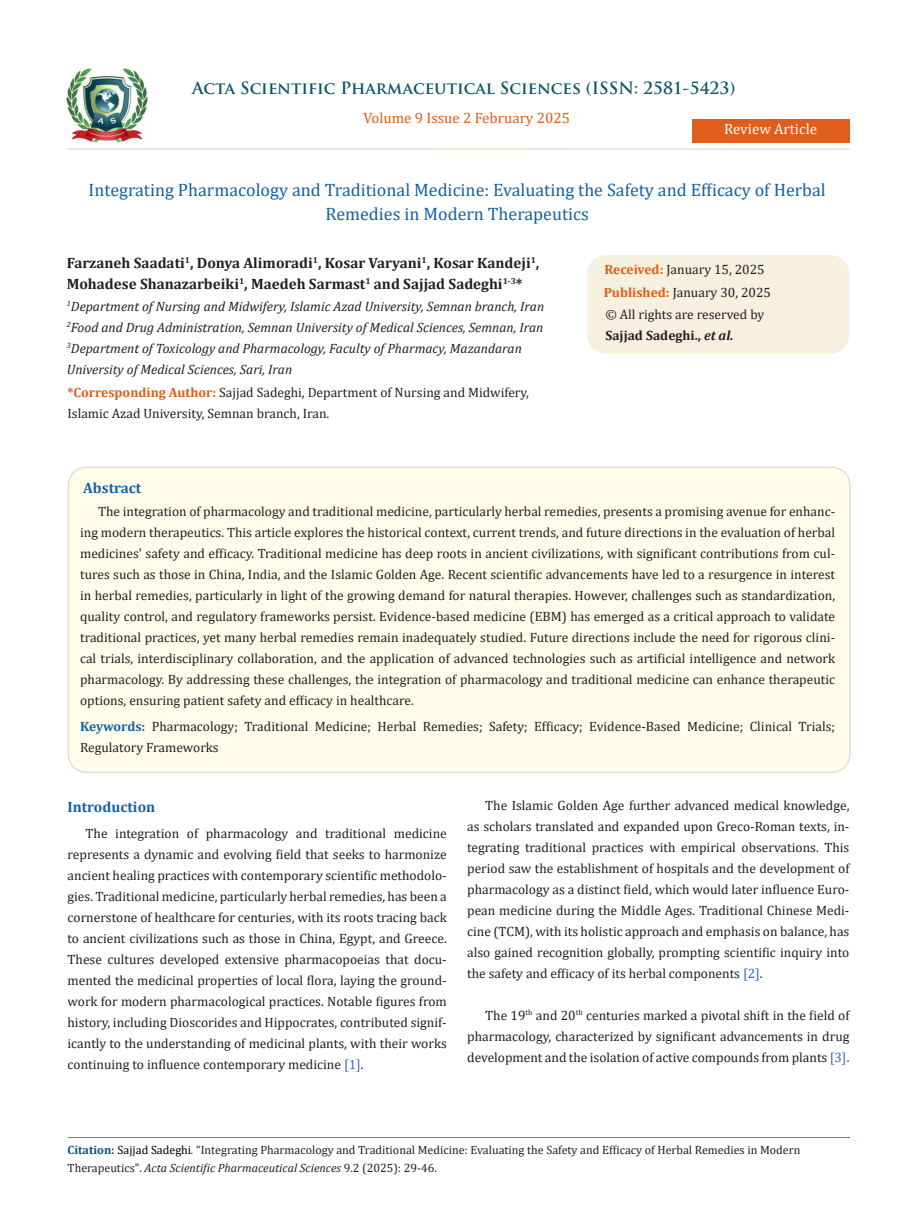
<style>
.page{position:relative;width:917px;height:1224px;background:#fff}
.page>*{position:absolute;margin:0;border:0;box-sizing:border-box;transform-origin:0 0}
.t1{font:18px/24px "Cambria";color:#1560a6;text-align:center}
.t2{font:700 16.5px "Trajan Pro";color:#0e546a}
.t3{font:700 15px/21px "Cambria";color:#231f20}
.t4{font:15px "Cambria";color:#e05d1a}
.t5{font:700 15px "Cambria";color:#1560a6}
.t6{font:15px "Cambria";color:#fff}
.No_Spacing{font:13.5px/21px "Cambria";color:#231f20;text-align:justify}
.t7{font:italic 13.5px/21px "Cambria";color:#231f20}
.t8{font:12px/18px "Cambria";color:#231f20}
.s1{font-weight:700;color:#e05d1a}
.s2{font-weight:700}
.s3{font-weight:700;font-style:italic}
.s4{font-weight:700;color:#1560a6}
.s5{color:#36c}
.s6{font-weight:700;color:#035089}
.s7{color:#000}
.s8{font-style:italic}
</style>
<div class="page">
<img style="left:67px;top:68px;width:80px;height:74px">
<div style="left:691px;top:119px;width:158px;height:23px;background:#e05d1a"></div>
<div style="left:588px;top:256px;width:260px;height:97px;background:#f6f0df;border-radius:18px"></div>
<div style="left:587px;top:255px;width:262px;height:99px;border:2px solid #f6f0df;border-radius:18px"></div>
<div style="left:68px;top:467px;width:782px;height:305px;background:#fffde9;border-radius:18px"></div>
<div style="left:68px;top:466px;width:782px;height:307px;border:2px solid #e5dfce;border-radius:18px"></div>
<hr style="left:68px;top:1137px;width:781px;height:1px;background:#e05d1a">
<hr style="left:67px;top:148px;width:782px;height:2px;background:#e5dfce">
<p class="t2" style="left:192px;top:77px;width:545px">Acta Scientific Pharmaceutical Sciences (ISSN: 2581-5423)</p>
<p class="t4" style="left:363px;top:109px;width:208px">Volume 9 Issue 2 February 2025</p>
<p class="t6" style="left:724px;top:120px;width:94px">Review Article</p>
<p class="t1" style="left:88px;top:178px;width:738px">Integrating Pharmacology and Traditional Medicine: Evaluating the Safety and Efficacy of Herbal<br>Remedies in Modern Therapeutics</p>
<p class="t3" style="left:67px;top:252px;width:474px">Farzaneh Saadati<sup>1</sup>, Donya Alimoradi<sup>1</sup>, Kosar Varyani<sup>1</sup>, Kosar Kandeji<sup>1</sup>,<br>Mohadese Shanazarbeiki<sup>1</sup>, Maedeh Sarmast<sup>1</sup> and Sajjad Sadeghi<sup>1-3</sup>*</p>
<p class="t7" style="left:67px;top:295px;width:479px"><sup>1</sup>Department of Nursing and Midwifery, Islamic Azad University, Semnan branch, Iran</p>
<p class="t7" style="left:67px;top:316px;width:478px"><sup>2</sup>Food and Drug Administration, Semnan University of Medical Sciences, Semnan, Iran</p>
<p class="t7" style="left:67px;top:337px;width:456px"><sup>3</sup>Department of Toxicology and Pharmacology, Faculty of Pharmacy, Mazandaran<br>University of Medical Sciences, Sari, Iran</p>
<p class="No_Spacing" style="left:67px;top:382px;width:463px"><span class="s1">*Corresponding Author:</span> Sajjad Sadeghi, Department of Nursing and Midwifery,<br>Islamic Azad University, Semnan branch, Iran.</p>
<p class="No_Spacing" style="left:604px;top:259px;width:162px"><span class="s1">Received:</span> January 15, 2025</p>
<p class="No_Spacing" style="left:603px;top:282px;width:169px"><span class="s1">Published:</span> January 30, 2025</p>
<p class="No_Spacing" style="left:605px;top:304px;width:160px">© All rights are reserved by<br><span class="s2">Sajjad Sadeghi.,</span> <span class="s3">et al.</span></p>
<p class="t5" style="left:83px;top:477px;width:60px">Abstract</p>
<p class="No_Spacing" style="left:80px;top:501px;width:756px;text-indent:18px">The integration of pharmacology and traditional medicine, particularly herbal remedies, presents a promising avenue for enhanc&shy;ing modern therapeutics. This article explores the historical context, current trends, and future directions in the evaluation of herbal medicines' safety and efficacy. Traditional medicine has deep roots in ancient civilizations, with significant contributions from cul&shy;tures such as those in China, India, and the Islamic Golden Age. Recent scientific advancements have led to a resurgence in interest in herbal remedies, particularly in light of the growing demand for natural therapies. However, challenges such as standardization, quality control, and regulatory frameworks persist. Evidence-based medicine (EBM) has emerged as a critical approach to validate traditional practices, yet many herbal remedies remain inadequately studied. Future directions include the need for rigorous clini&shy;cal trials, interdisciplinary collaboration, and the application of advanced technologies such as artificial intelligence and network pharmacology. By addressing these challenges, the integration of pharmacology and traditional medicine can enhance therapeutic options, ensuring patient safety and efficacy in healthcare.</p>
<p class="No_Spacing" style="left:80px;top:716px;width:756px"><span class="s4">Keywords:</span> Pharmacology; Traditional Medicine; Herbal Remedies; Safety; Efficacy; Evidence-Based Medicine; Clinical Trials;<br>Regulatory Frameworks</p>
<p class="t5" style="left:67px;top:796px;width:89px">Introduction</p>
<p class="No_Spacing" style="left:68px;top:822px;width:381px;text-indent:18px">The integration of pharmacology and traditional medicine represents a dynamic and evolving field that seeks to harmonize ancient healing practices with contemporary scientific methodolo&shy;gies. Traditional medicine, particularly herbal remedies, has been a cornerstone of healthcare for centuries, with its roots tracing back to ancient civilizations such as those in China, Egypt, and Greece.<br>These cultures developed extensive pharmacopoeias that docu&shy;mented the medicinal properties of local flora, laying the ground&shy;work for modern pharmacological practices. Notable figures from history, including Dioscorides and Hippocrates, contributed signif&shy;icantly to the understanding of medicinal plants, with their works continuing to influence contemporary medicine <span class="s5">[1]</span>.</p>
<p class="No_Spacing" style="left:467px;top:795px;width:384px;text-indent:18px">The Islamic Golden Age further advanced medical knowledge, as scholars translated and expanded upon Greco-Roman texts, in&shy;tegrating traditional practices with empirical observations. This period saw the establishment of hospitals and the development of pharmacology as a distinct field, which would later influence Euro&shy;pean medicine during the Middle Ages. Traditional Chinese Medi&shy;cine (TCM), with its holistic approach and emphasis on balance, has also gained recognition globally, prompting scientific inquiry into the safety and efficacy of its herbal components <span class="s5">[2]</span>.</p>
<p class="No_Spacing" style="left:467px;top:1005px;width:384px;text-indent:18px">The 19<sup>th</sup> and 20<sup>th</sup> centuries marked a pivotal shift in the field of pharmacology, characterized by significant advancements in drug development and the isolation of active compounds from plants <span class="s5">[3]</span>.</p>
<p class="t8" style="left:68px;top:1141px;width:734px"><span class="s6">Citation:</span> <span class="s7">Sajjad Sadeghi</span><span class="s8">.</span> “Integrating Pharmacology and Traditional Medicine: Evaluating the Safety and Efficacy of Herbal Remedies in Modern<br>Therapeutics". <span class="s8">Acta Scientific Pharmaceutical Sciences</span> 9.2 (2025): 29-46.</p>
</div>
